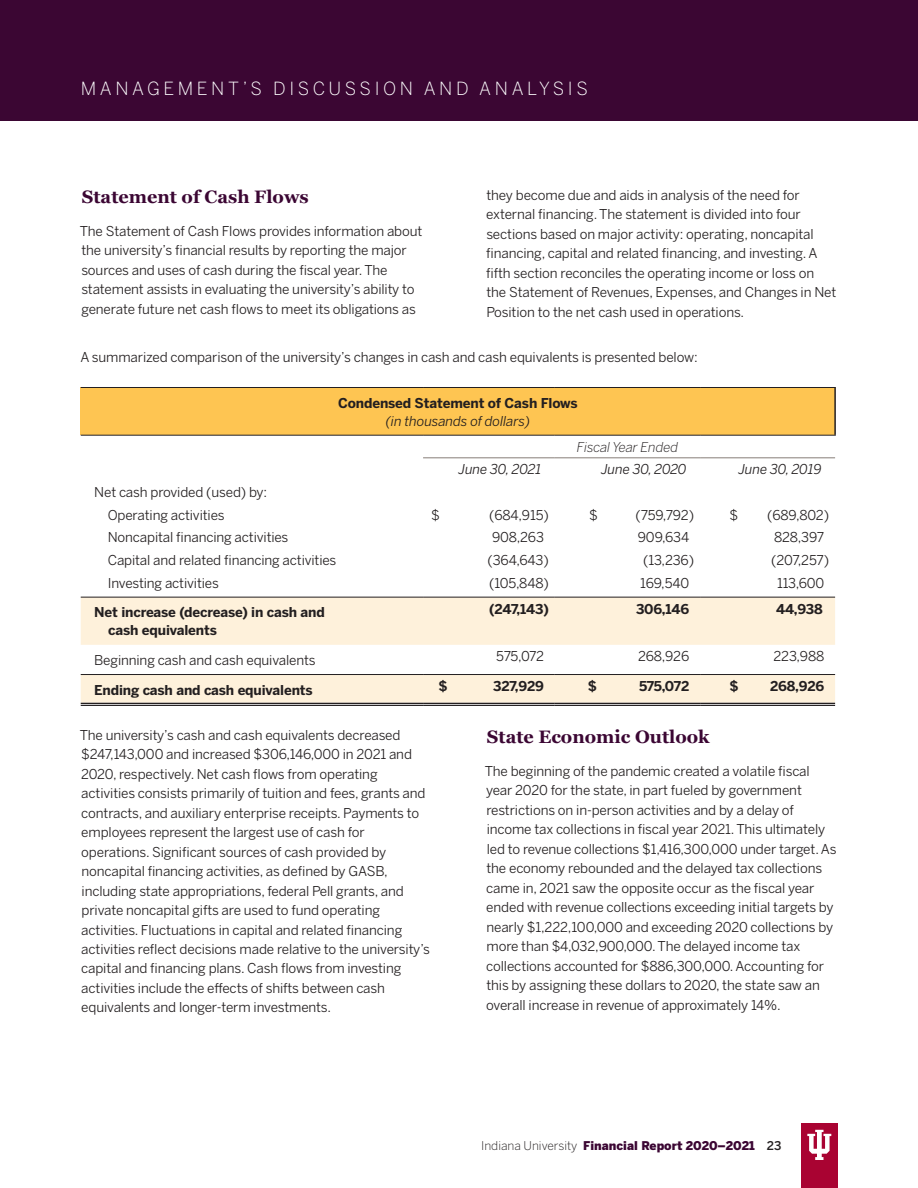
<style>
.page{position:relative;width:918px;height:1188px;background:#fff}
.page>*{position:absolute;margin:0;border:0;box-sizing:border-box;transform-origin:0 0}
.H3_lc_serif_purple{font:700 18px "Georgia";color:#3b0633}
.H2_white{font:300 18px "Benton Sans";letter-spacing:.2em;color:#fff}
.chart_data{font:13.5px/19.5px "Benton Sans";letter-spacing:-.01em;color:#231f20}
.chart_data-2{font:700 13.5px/18px "Benton Sans";letter-spacing:-.01em;color:#231f20}
.chart_data-3{font:italic 13.5px "Benton Sans";letter-spacing:-.01em;color:#231f20}
.H3_chart{font:700 13.5px "Benton Sans";letter-spacing:-.01em;color:#231f20}
.H3_chart-2{font:italic 13.5px "Benton Sans";letter-spacing:-.01em;color:#231f20}
.chart_data-4{font:italic 300 13.5px "Benton Sans";letter-spacing:-.01em;color:#231f20}
.t1{font:900 12px "Benton Sans";color:#3b0633}
.s1{font-weight:300;color:#231f20}
.s2{font-weight:500;color:#231f20}
</style>
<div class="page">
<div style="left:0;top:0;width:918px;height:122px;background:#3b0633"></div>
<div style="left:801px;top:1124px;width:37px;height:64px;background:#a90332"></div>
<svg style="left:807px;top:1130px;width:24px;height:30px"></svg>
<div style="left:81px;top:387px;width:754px;height:48px;background:#fec552"></div>
<svg style="left:81px;top:598px;width:754px;height:105px;fill:#fef1db"></svg>
<hr style="left:81px;top:597px;width:342px;height:1px;background:#231f20">
<hr style="left:555px;top:597px;width:145px;height:1px;background:#231f20">
<hr style="left:700px;top:597px;width:135px;height:1px;background:#231f20">
<hr style="left:81px;top:674px;width:342px;height:1px;background:#231f20">
<hr style="left:423px;top:674px;width:132px;height:1px;background:#231f20">
<hr style="left:555px;top:674px;width:145px;height:1px;background:#231f20">
<hr style="left:700px;top:674px;width:135px;height:1px;background:#231f20">
<hr style="left:81px;top:703px;width:342px;height:1px;background:#231f20">
<hr style="left:81px;top:705px;width:342px;height:1px;background:#231f20">
<hr style="left:423px;top:703px;width:132px;height:1px;background:#231f20">
<hr style="left:423px;top:705px;width:132px;height:1px;background:#231f20">
<hr style="left:555px;top:703px;width:145px;height:1px;background:#231f20">
<hr style="left:555px;top:705px;width:145px;height:1px;background:#231f20">
<hr style="left:700px;top:703px;width:135px;height:1px;background:#231f20">
<hr style="left:700px;top:705px;width:135px;height:1px;background:#231f20">
<hr style="left:423px;top:458px;width:132px;height:1px;background:#867d77">
<hr style="left:555px;top:458px;width:145px;height:1px;background:#867d77">
<hr style="left:700px;top:458px;width:135px;height:1px;background:#867d77">
<hr style="left:81px;top:387px;width:342px;height:1px;background:#231f20">
<hr style="left:423px;top:387px;width:132px;height:1px;background:#231f20">
<hr style="left:555px;top:387px;width:145px;height:1px;background:#231f20">
<hr style="left:700px;top:387px;width:136px;height:1px;background:#231f20">
<hr style="left:834px;top:388px;width:2px;height:47px;background:#231f20">
<hr style="left:81px;top:435px;width:342px;height:1px;background:#231f20">
<hr style="left:423px;top:435px;width:132px;height:1px;background:#231f20">
<hr style="left:555px;top:435px;width:145px;height:1px;background:#231f20">
<hr style="left:700px;top:435px;width:136px;height:1px;background:#231f20">
<hr style="left:423px;top:597px;width:132px;height:1px;background:#231f20">
<h2 class="H2_white" style="left:81px;top:78px;width:509px">MANAGEMENT’S DISCUSSION AND ANALYSIS</h2>
<p class="H3_lc_serif_purple" style="left:82px;top:183px;width:228px">Statement of Cash Flows</p>
<p class="chart_data" style="left:80px;top:221px;width:344px">The Statement of Cash Flows provides information about the university’s financial results by reporting the major sources and uses of cash during the fiscal year. The statement assists in evaluating the university’s ability to generate future net cash flows to meet its obligations as</p>
<p class="chart_data" style="left:486px;top:185px;width:352px">they become due and aids in analysis of the need for external financing. The statement is divided into four sections based on major activity: operating, noncapital financing, capital and related financing, and investing. A fifth section reconciles the operating income or loss on the Statement of Revenues, Expenses, and Changes in Net Position to the net cash used in operations.</p>
<p class="chart_data" style="left:80px;top:347px;width:619px">A summarized comparison of the university’s changes in cash and cash equivalents is presented below:</p>
<p class="H3_chart" style="left:338px;top:394px;width:241px">Condensed Statement of Cash Flows</p>
<p class="H3_chart-2" style="left:386px;top:413px;width:146px">(in thousands of dollars)</p>
<p class="chart_data-4" style="left:577px;top:439px;width:103px">Fiscal Year Ended</p>
<p class="chart_data-3" style="left:459px;top:461px;width:84px">June 30, 2021</p>
<p class="chart_data-3" style="left:601px;top:461px;width:87px">June 30, 2020</p>
<p class="chart_data-3" style="left:738px;top:461px;width:85px">June 30, 2019</p>
<p class="chart_data" style="left:94px;top:482px;width:174px">Net cash provided (used) by:</p>
<p class="chart_data" style="left:108px;top:505px;width:118px">Operating activities</p>
<p class="chart_data" style="left:431px;top:505px;width:10px">$</p>
<p class="chart_data" style="left:489px;top:505px;width:61px">(684,915)</p>
<p class="chart_data" style="left:589px;top:505px;width:10px">$</p>
<p class="chart_data" style="left:636px;top:505px;width:60px">(759,792)</p>
<p class="chart_data" style="left:730px;top:505px;width:10px">$</p>
<p class="chart_data" style="left:767px;top:505px;width:63px">(689,802)</p>
<p class="chart_data" style="left:108px;top:528px;width:182px">Noncapital financing activities</p>
<p class="chart_data" style="left:492px;top:528px;width:53px">908,263</p>
<p class="chart_data" style="left:638px;top:528px;width:53px">909,634</p>
<p class="chart_data" style="left:774px;top:528px;width:52px">828,397</p>
<p class="chart_data" style="left:108px;top:550px;width:230px">Capital and related financing activities</p>
<p class="chart_data" style="left:488px;top:550px;width:63px">(364,643)</p>
<p class="chart_data" style="left:643px;top:550px;width:52px">(13,236)</p>
<p class="chart_data" style="left:771px;top:550px;width:59px">(207,257)</p>
<p class="chart_data" style="left:108px;top:573px;width:113px">Investing activities</p>
<p class="chart_data" style="left:489px;top:573px;width:61px">(105,848)</p>
<p class="chart_data" style="left:640px;top:573px;width:51px">169,540</p>
<p class="chart_data" style="left:777px;top:573px;width:49px">113,600</p>
<p class="chart_data-2" style="left:108px;top:604px;width:218px;text-indent:-14px">Net increase (decrease) in cash and cash equivalents</p>
<p class="chart_data-2" style="left:489px;top:600px;width:61px">(247,143)</p>
<p class="chart_data-2" style="left:636px;top:600px;width:55px">306,146</p>
<p class="chart_data-2" style="left:776px;top:600px;width:48px">44,938</p>
<p class="chart_data" style="left:94px;top:650px;width:223px">Beginning cash and cash equivalents</p>
<p class="chart_data" style="left:496px;top:647px;width:49px">575,072</p>
<p class="chart_data" style="left:638px;top:647px;width:53px">268,926</p>
<p class="chart_data" style="left:773px;top:647px;width:52px">223,988</p>
<p class="chart_data-2" style="left:94px;top:681px;width:220px">Ending cash and cash equivalents</p>
<p class="chart_data-2" style="left:439px;top:677px;width:11px">$</p>
<p class="chart_data-2" style="left:493px;top:677px;width:52px">327,929</p>
<p class="chart_data-2" style="left:588px;top:677px;width:11px">$</p>
<p class="chart_data-2" style="left:639px;top:677px;width:52px">575,072</p>
<p class="chart_data-2" style="left:730px;top:677px;width:11px">$</p>
<p class="chart_data-2" style="left:770px;top:677px;width:56px">268,926</p>
<p class="chart_data" style="left:80px;top:725px;width:352px">The university’s cash and cash equivalents decreased $247,143,000 and increased $306,146,000 in 2021 and 2020, respectively. Net cash flows from operating activities consists primarily of tuition and fees, grants and contracts, and auxiliary enterprise receipts. Payments to employees represent the largest use of cash for operations. Significant sources of cash provided by noncapital financing activities, as defined by GASB, including state appropriations, federal Pell grants, and private noncapital gifts are used to fund operating activities. Fluctuations in capital and related financing activities reflect decisions made relative to the university’s capital and financing plans. Cash flows from investing activities include the effects of shifts between cash equivalents and longer-term investments.</p>
<p class="H3_lc_serif_purple" style="left:487px;top:723px;width:224px">State Economic Outlook</p>
<p class="chart_data" style="left:485px;top:761px;width:353px">The beginning of the pandemic created a volatile fiscal year 2020 for the state, in part fueled by government restrictions on in-person activities and by a delay of income tax collections in fiscal year 2021. This ultimately led to revenue collections $1,416,300,000 under target. As the economy rebounded and the delayed tax collections came in, 2021 saw the opposite occur as the fiscal year ended with revenue collections exceeding initial targets by nearly $1,222,100,000 and exceeding 2020 collections by more than $4,032,900,000. The delayed income tax collections accounted for $886,300,000. Accounting for this by assigning these dollars to 2020, the state saw an overall increase in revenue of approximately 14%.</p>
<p class="t1" style="left:481px;top:1138px;width:302px"><span class="s1">Indiana University</span> Financial Report 2020–2021 <span class="s2">23</span></p>
</div>
